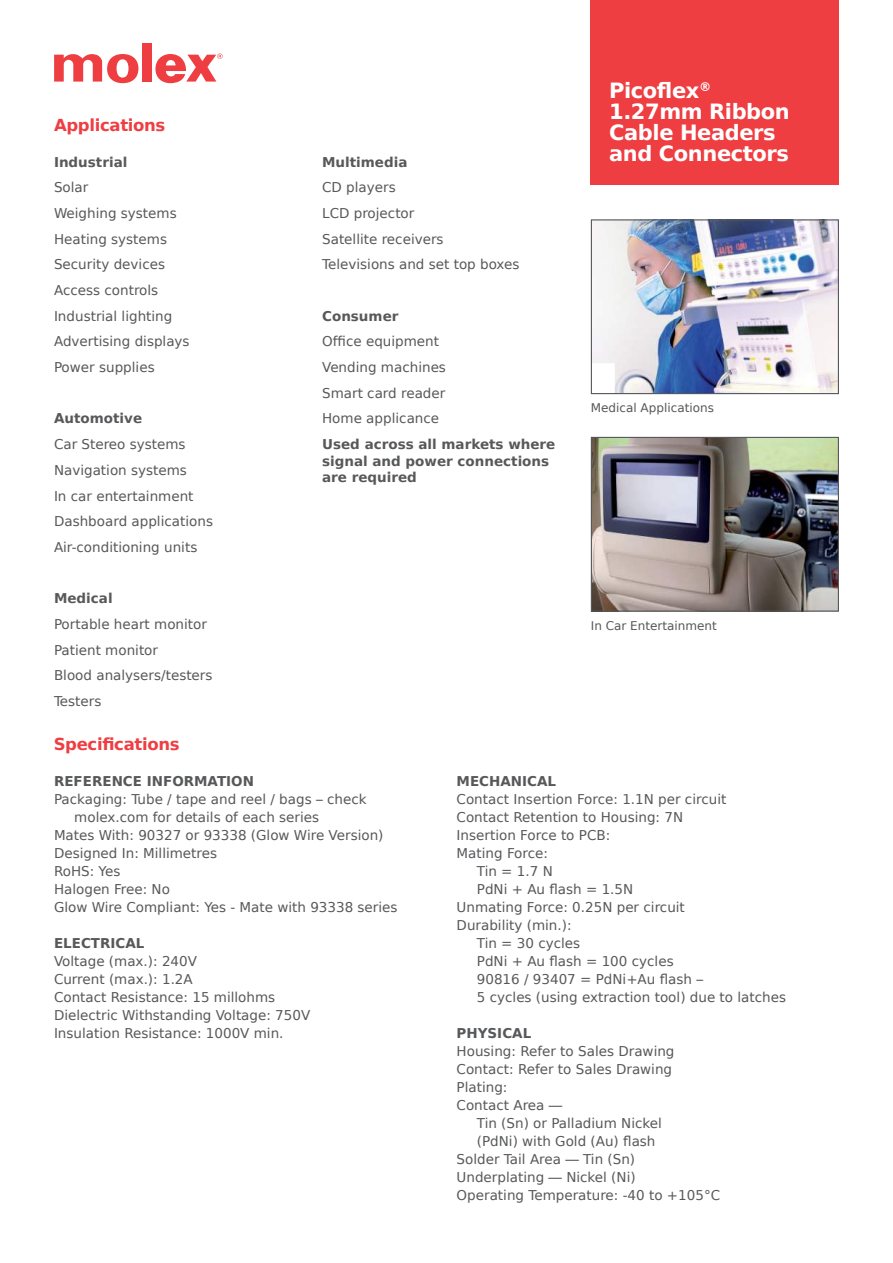
<style>
.page{position:relative;width:893px;height:1263px;background:#fff}
.page>*{position:absolute;margin:0;border:0;box-sizing:border-box;transform-origin:0 0}
.t1{font:700 21px/21px "Bitstream Vera Sans";letter-spacing:-.02em;color:#fff}
.t2{font:700 16.5px "Bitstream Vera Sans";letter-spacing:-.02em;color:#ef3e42}
.t3{font:13.5px/25.7px "Bitstream Vera Sans";color:#57585a}
.t4{font:700 13.5px/16.5px "Bitstream Vera Sans";color:#57585a}
.t5{font:12px "Bitstream Vera Sans";color:#57585a}
</style>
<div class="page">
<div style="left:142px;top:43px;width:9px;height:39px;background:#ef3e42"></div>
<svg style="left:54px;top:54px;width:84px;height:29px"></svg>
<svg style="left:155px;top:53px;width:68px;height:30px"></svg>
<div style="left:591px;top:0;width:248px;height:184px;background:#ef3e42"></div>
<img style="left:593px;top:221px;width:244px;height:171px">
<div style="left:591px;top:219px;width:248px;height:175px;border:1px solid #57585a"></div>
<img style="left:593px;top:439px;width:244px;height:171px">
<div style="left:591px;top:437px;width:248px;height:175px;border:1px solid #57585a"></div>
<p class="t2" style="left:54px;top:118px;width:113px">Applications</p>
<p class="t4" style="left:54px;top:155px;width:75px">Industrial</p>
<p class="t3" style="left:54px;top:175px;width:137px">Solar<br>Weighing systems<br>Heating systems<br>Security devices<br>Access controls<br>Industrial lighting<br>Advertising displays<br>Power supplies</p>
<p class="t4" style="left:54px;top:411px;width:90px">Automotive</p>
<p class="t3" style="left:54px;top:432px;width:161px">Car Stereo systems<br>Navigation systems<br>In car entertainment<br>Dashboard applications<br>Air-conditioning units</p>
<p class="t4" style="left:54px;top:591px;width:60px">Medical</p>
<p class="t3" style="left:54px;top:611px;width:160px">Portable heart monitor<br>Patient monitor<br>Blood analysers/testers<br>Testers</p>
<p class="t2" style="left:54px;top:735px;width:127px">Speci昀椀cations</p>
<p class="t4" style="left:322px;top:155px;width:87px">Multimedia</p>
<p class="t3" style="left:322px;top:175px;width:199px">CD players<br>LCD projector<br>Satellite receivers<br>Televisions and set top boxes</p>
<p class="t4" style="left:322px;top:309px;width:78px">Consumer</p>
<p class="t3" style="left:322px;top:329px;width:125px">Of昀椀ce equipment<br>Vending machines<br>Smart card reader<br>Home applicance</p>
<p class="t4" style="left:322px;top:437px;width:235px">Used across all markets where signal and power connections are required</p>
<h1 class="t1" style="left:609px;top:81px;width:182px">Pico昀氀ex<sup>®<br></sup>1.27mm Ribbon<br>Cable Headers and Connectors</h1>
<p class="t5" style="left:591px;top:401px;width:125px">Medical Applications</p>
<p class="t5" style="left:591px;top:618px;width:128px">In Car Entertainment</p>
<p class="t4" style="left:54px;top:774px;width:202px">REFERENCE INFORMATION</p>
<p class="t3" style="left:54px;top:786px;width:314px">Packaging: Tube / tape and reel / bags – check</p>
<p class="t3" style="left:74px;top:804px;width:246px">molex.com for details of each series</p>
<p class="t3" style="left:54px;top:822px;width:331px">Mates With: 90327 or 93338 (Glow Wire Version)</p>
<p class="t3" style="left:54px;top:840px;width:165px">Designed In: Millimetres</p>
<p class="t3" style="left:54px;top:858px;width:68px">RoHS: Yes</p>
<p class="t3" style="left:54px;top:876px;width:118px">Halogen Free: No</p>
<p class="t3" style="left:54px;top:894px;width:345px">Glow Wire Compliant: Yes - Mate with 93338 series</p>
<p class="t4" style="left:54px;top:936px;width:92px">ELECTRICAL</p>
<p class="t3" style="left:54px;top:952px;width:258px;line-height:18px">Voltage (max.): 240V<br>Current (max.): 1.2A<br>Contact Resistance: 15 millohms<br>Dielectric Withstanding Voltage: 750V<br>Insulation Resistance: 1000V min.</p>
<p class="t4" style="left:457px;top:774px;width:101px">MECHANICAL</p>
<p class="t3" style="left:457px;top:786px;width:271px">Contact Insertion Force: 1.1N per circuit</p>
<p class="t3" style="left:457px;top:804px;width:228px">Contact Retention to Housing: 7N</p>
<p class="t3" style="left:457px;top:822px;width:155px">Insertion Force to PCB:</p>
<p class="t3" style="left:457px;top:840px;width:93px">Mating Force:</p>
<p class="t3" style="left:477px;top:858px;width:77px">Tin = 1.7 N</p>
<p class="t3" style="left:477px;top:876px;width:158px">PdNi + Au 昀氀ash = 1.5N</p>
<p class="t3" style="left:457px;top:894px;width:230px">Unmating Force: 0.25N per circuit</p>
<p class="t3" style="left:457px;top:912px;width:117px">Durability (min.):</p>
<p class="t3" style="left:477px;top:930px;width:105px">Tin = 30 cycles</p>
<p class="t3" style="left:477px;top:948px;width:198px">PdNi + Au 昀氀ash = 100 cycles</p>
<p class="t3" style="left:477px;top:966px;width:228px">90816 / 93407 = PdNi+Au 昀氀ash –</p>
<p class="t3" style="left:477px;top:984px;width:311px">5 cycles (using extraction tool) due to latches</p>
<p class="t4" style="left:457px;top:1025px;width:76px">PHYSICAL</p>
<p class="t3" style="left:457px;top:1042px;width:219px;line-height:18px">Housing: Refer to Sales Drawing<br>Contact: Refer to Sales Drawing<br>Plating:<br>Contact Area —</p>
<p class="t3" style="left:477px;top:1110px;width:187px">Tin (Sn) or Palladium Nickel</p>
<p class="t3" style="left:477px;top:1128px;width:180px">(PdNi) with Gold (Au) 昀氀ash</p>
<p class="t3" style="left:457px;top:1146px;width:180px">Solder Tail Area — Tin (Sn)</p>
<p class="t3" style="left:457px;top:1164px;width:181px">Underplating — Nickel (Ni)</p>
<p class="t3" style="left:457px;top:1182px;width:265px">Operating Temperature: -40 to +105°C</p>
</div>
